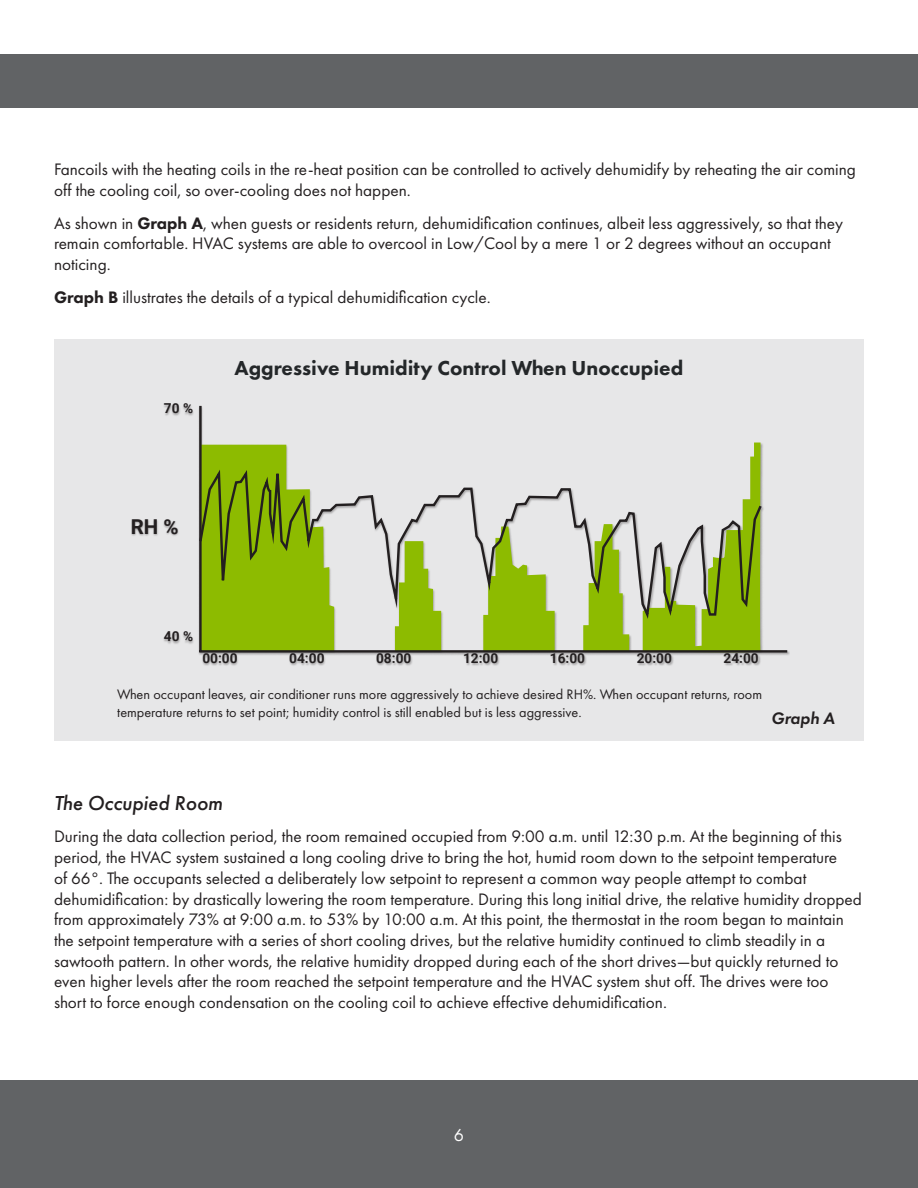
<style>
.page{position:relative;width:918px;height:1188px;background:#fff}
.page>*{position:absolute;margin:0;border:0;box-sizing:border-box;transform-origin:0 0}
.t1{font:800 21px "Futura PT";color:#242729}
.Body_Text__-_Justifi{font:italic 500 21px "Futura PT";color:#231f20}
.t2{font:700 20.55px "Roboto";color:#231f20}
.t3{font:18px "Futura PT";color:#fff}
.Body_Text__-_Justifi-2{font:17.25px/20.7px "Futura PT";color:#231f20}
.Body_Text__-_Justifi-3{font:italic 600 17.25px "Futura PT";color:#231f20}
.Body_Text__-_Justifi-4{font:14.25px/18px "Futura PT";color:#231f20}
.t4{font:700 13.65px "Roboto";color:#231f20}
.s1{font-weight:800}
</style>
<div class="page">
<div style="left:0;top:1080px;width:918px;height:108px;background:#616365"></div>
<div style="left:0;top:54px;width:918px;height:54px;background:#616365"></div>
<div style="left:54px;top:339px;width:810px;height:401px;background:#e7e7e8"></div>
<div style="left:131px;top:404px;width:659px;height:262px;background:#231f20;opacity:.35"></div>
<div style="left:202px;top:623px;width:132px;height:27px;background:#8dbb00"></div>
<svg style="left:395px;top:623px;width:46px;height:27px"></svg>
<div style="left:483px;top:623px;width:72px;height:27px;background:#8dbb00"></div>
<svg style="left:583px;top:623px;width:46px;height:27px"></svg>
<div style="left:643px;top:623px;width:118px;height:27px;background:#8dbb00"></div>
<svg style="left:198px;top:438px;width:566px;height:185px"></svg>
<hr style="left:199px;top:406px;width:3px;height:245px;background:#231f20">
<hr style="left:199px;top:650px;width:588px;height:3px;background:#231f20">
<p class="Body_Text__-_Justifi-2" style="left:54px;top:159px;width:804px">Fancoils with the heating coils in the re-heat position can be controlled to actively dehumidify by reheating the air coming off the cooling coil, so over-cooling does not happen.</p>
<p class="Body_Text__-_Justifi-2" style="left:54px;top:213px;width:790px">As shown in <span class="s1">Graph A</span>, when guests or residents return, dehumidification continues, albeit less aggressively, so that they remain comfortable. HVAC systems are able to overcool in Low/Cool by a mere 1 or 2 degrees without an occupant noticing.</p>
<p class="Body_Text__-_Justifi-2" style="left:54px;top:287px;width:438px"><span class="s1">Graph B</span> illustrates the details of a typical dehumidification cycle.</p>
<p class="t4" style="left:164px;top:399px;width:31px">70 %</p>
<p class="t1" style="left:235px;top:354px;width:450px">Aggressive Humidity Control When Unoccupied</p>
<p class="t2" style="left:131px;top:512px;width:49px">RH %</p>
<p class="t4" style="left:164px;top:627px;width:31px">40 %</p>
<p class="t4" style="left:202px;top:648px;width:37px">00:00</p>
<p class="t4" style="left:289px;top:648px;width:37px">04:00</p>
<p class="t4" style="left:376px;top:648px;width:37px">08:00</p>
<p class="t4" style="left:463px;top:648px;width:37px">12:00</p>
<p class="t4" style="left:550px;top:648px;width:37px">16:00</p>
<p class="t4" style="left:637px;top:648px;width:37px">20:00</p>
<p class="t4" style="left:724px;top:648px;width:37px">24:00</p>
<p class="Body_Text__-_Justifi-4" style="left:117px;top:685px;width:646px">When occupant leaves, air conditioner runs more aggressively to achieve desired RH%. When occupant returns, room temperature returns to set point; humidity control is still enabled but is less aggressive.</p>
<p class="Body_Text__-_Justifi-3" style="left:771px;top:707px;width:65px">Graph A</p>
<p class="Body_Text__-_Justifi" style="left:54px;top:790px;width:170px">The Occupied Room</p>
<p class="Body_Text__-_Justifi-2" style="left:54px;top:826px;width:809px">During the data collection period, the room remained occupied from 9:00 a.m. until 12:30 p.m. At the beginning of this period, the HVAC system sustained a long cooling drive to bring the hot, humid room down to the setpoint temperature<br>of 66°. The occupants selected a deliberately low setpoint to represent a common way people attempt to combat dehumidification: by drastically lowering the room temperature. During this long initial drive, the relative humidity dropped from approximately 73% at 9:00 a.m. to 53% by 10:00 a.m. At this point, the thermostat in the room began to maintain the setpoint temperature with a series of short cooling drives, but the relative humidity continued to climb steadily in a sawtooth pattern. In other words, the relative humidity dropped during each of the short drives—but quickly returned to even higher levels after the room reached the setpoint temperature and the HVAC system shut off. The drives were too short to force enough condensation on the cooling coil to achieve effective dehumidification.</p>
<p class="t3" style="left:454px;top:1124px;width:12px">6</p>
</div>
